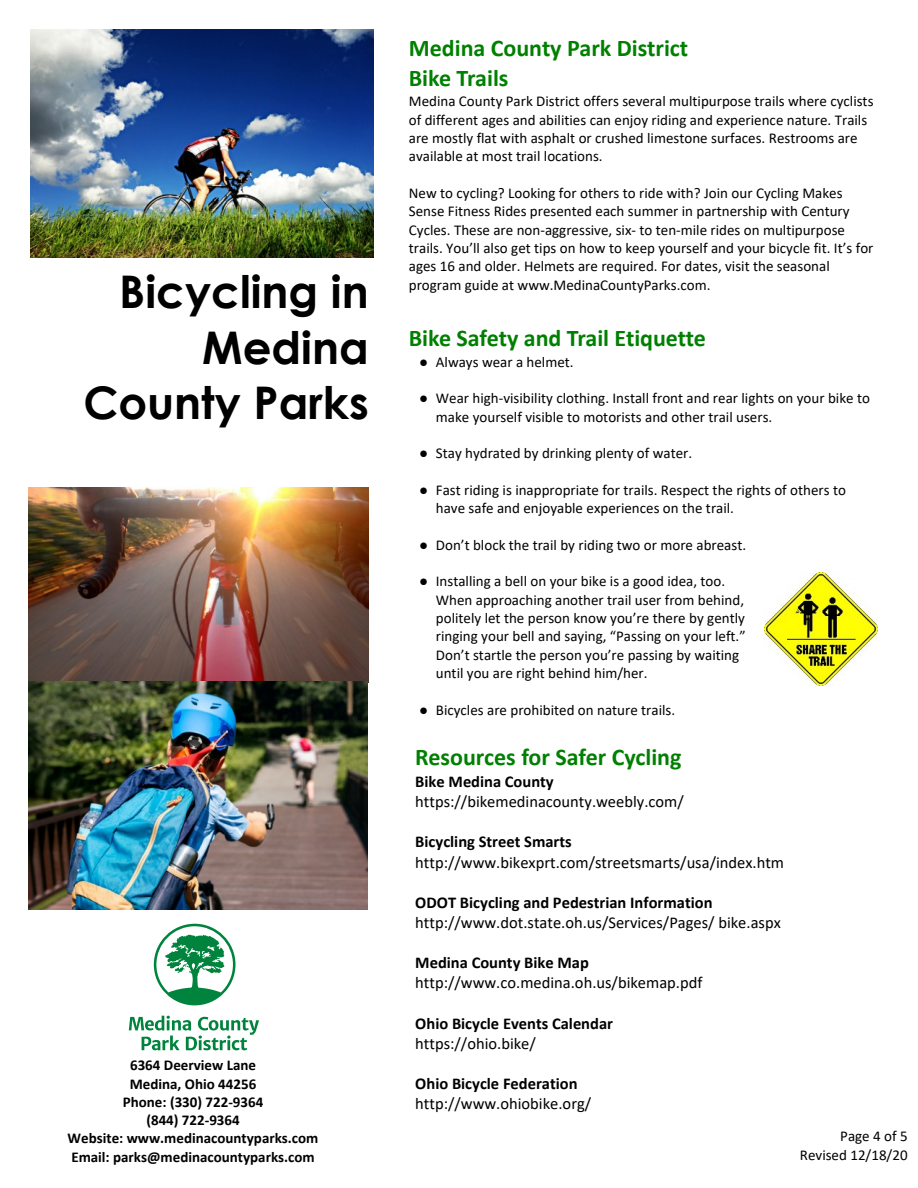
<style>
.page{position:relative;width:918px;height:1188px;background:#fff}
.page>*{position:absolute;margin:0;border:0;box-sizing:border-box;transform-origin:0 0}
.t1{font:700 45px/55.2px "Century Gothic";color:#000;text-align:right}
.t2{font:700 24px/29.2px "Calibri";color:#008000}
.t3{font:16.5px "Calibri";color:#000}
.t4{font:700 16.5px "Calibri";color:#000}
.t5{font:15px/18.3px "Calibri";color:#000}
.t6{font:700 15px/18.3px "Calibri";color:#000;text-align:center}
.s1{font-family:"Times New Roman"}
</style>
<div class="page">
<img style="left:31px;top:29px;width:343px;height:229px">
<img style="left:28px;top:488px;width:340px;height:422px">
<svg style="left:129px;top:1016px;width:130px;height:34px"></svg>
<svg style="left:154px;top:924px;width:82px;height:81px"></svg>
<img style="left:765px;top:573px;width:113px;height:113px">
<h1 class="t1" style="left:83px;top:269px;width:287px">Bicycling in<br>Medina<br>County Parks</h1>
<p class="t6" style="left:68px;top:1057px;width:252px">6364 Deerview Lane<br>Medina, Ohio 44256<br>Phone: (330) 722-9364<br>(844) 722-9364<br>Website: www.medinacountyparks.com<br>Email: parks@medinacountyparks.com</p>
<h2 class="t2" style="left:409px;top:36px;width:281px">Medina County Park District<br>Bike Trails</h2>
<p class="t5" style="left:409px;top:94px;width:466px">Medina County Park District offers several multipurpose trails where cyclists of different ages and abilities can enjoy riding and experience nature. Trails are mostly flat with asphalt or crushed limestone surfaces. Restrooms are available at most trail locations.</p>
<p class="t5" style="left:409px;top:185px;width:466px">New to cycling? Looking for others to ride with? Join our Cycling Makes Sense Fitness Rides presented each summer in partnership with Century Cycles. These are non-aggressive, six- to ten-mile rides on multipurpose trails. You’ll also get tips on how to keep yourself and your bicycle fit. It’s for ages 16 and older. Helmets are required. For dates, visit the seasonal program guide at www.MedinaCountyParks.com.</p>
<h2 class="t2" style="left:409px;top:325px;width:299px">Bike Safety and Trail Etiquette</h2>
<p class="t5" style="left:419px;top:354px;width:156px"><span class="s1">●</span> Always wear a helmet.</p>
<p class="t5" style="left:436px;top:390px;width:436px;text-indent:-17px"><span class="s1">●</span> Wear high-visibility clothing. Install front and rear lights on your bike to make yourself visible to motorists and other trail users.</p>
<p class="t5" style="left:419px;top:445px;width:275px"><span class="s1">●</span> Stay hydrated by drinking plenty of water.</p>
<p class="t5" style="left:436px;top:482px;width:412px;text-indent:-17px"><span class="s1">●</span> Fast riding is inappropriate for trails. Respect the rights of others to have safe and enjoyable experiences on the trail.</p>
<p class="t5" style="left:419px;top:537px;width:329px"><span class="s1">●</span> Don’t block the trail by riding two or more abreast.</p>
<p class="t5" style="left:436px;top:574px;width:311px;text-indent:-17px"><span class="s1">●</span> Installing a bell on your bike is a good idea, too.<br>When approaching another trail user from behind, politely let the person know you’re there by gently ringing your bell and saying, “Passing on your left.” Don’t startle the person you’re passing by waiting until you are right behind him/her.</p>
<p class="t5" style="left:419px;top:702px;width:258px"><span class="s1">●</span> Bicycles are prohibited on nature trails.</p>
<h2 class="t2" style="left:415px;top:744px;width:268px">Resources for Safer Cycling</h2>
<p class="t4" style="left:415px;top:775px;width:140px">Bike Medina County</p>
<p class="t3" style="left:415px;top:795px;width:270px">https://bikemedinacounty.weebly.com/</p>
<p class="t4" style="left:415px;top:835px;width:158px">Bicycling Street Smarts</p>
<p class="t3" style="left:415px;top:855px;width:370px">http://www.bikexprt.com/streetsmarts/usa/index.htm</p>
<p class="t4" style="left:415px;top:895px;width:299px">ODOT Bicycling and Pedestrian Information</p>
<p class="t3" style="left:415px;top:916px;width:367px">http://www.dot.state.oh.us/Services/Pages/ bike.aspx</p>
<p class="t4" style="left:415px;top:956px;width:175px">Medina County Bike Map</p>
<p class="t3" style="left:415px;top:976px;width:289px">http://www.co.medina.oh.us/bikemap.pdf</p>
<p class="t4" style="left:415px;top:1016px;width:199px">Ohio Bicycle Events Calendar</p>
<p class="t3" style="left:415px;top:1037px;width:122px">https://ohio.bike/</p>
<p class="t4" style="left:415px;top:1077px;width:164px">Ohio Bicycle Federation</p>
<p class="t3" style="left:415px;top:1097px;width:177px">http://www.ohiobike.org/</p>
<p class="t5" style="left:800px;top:1128px;width:109px;text-align:right">Page 4 of 5<br>Revised 12/18/20</p>
</div>
